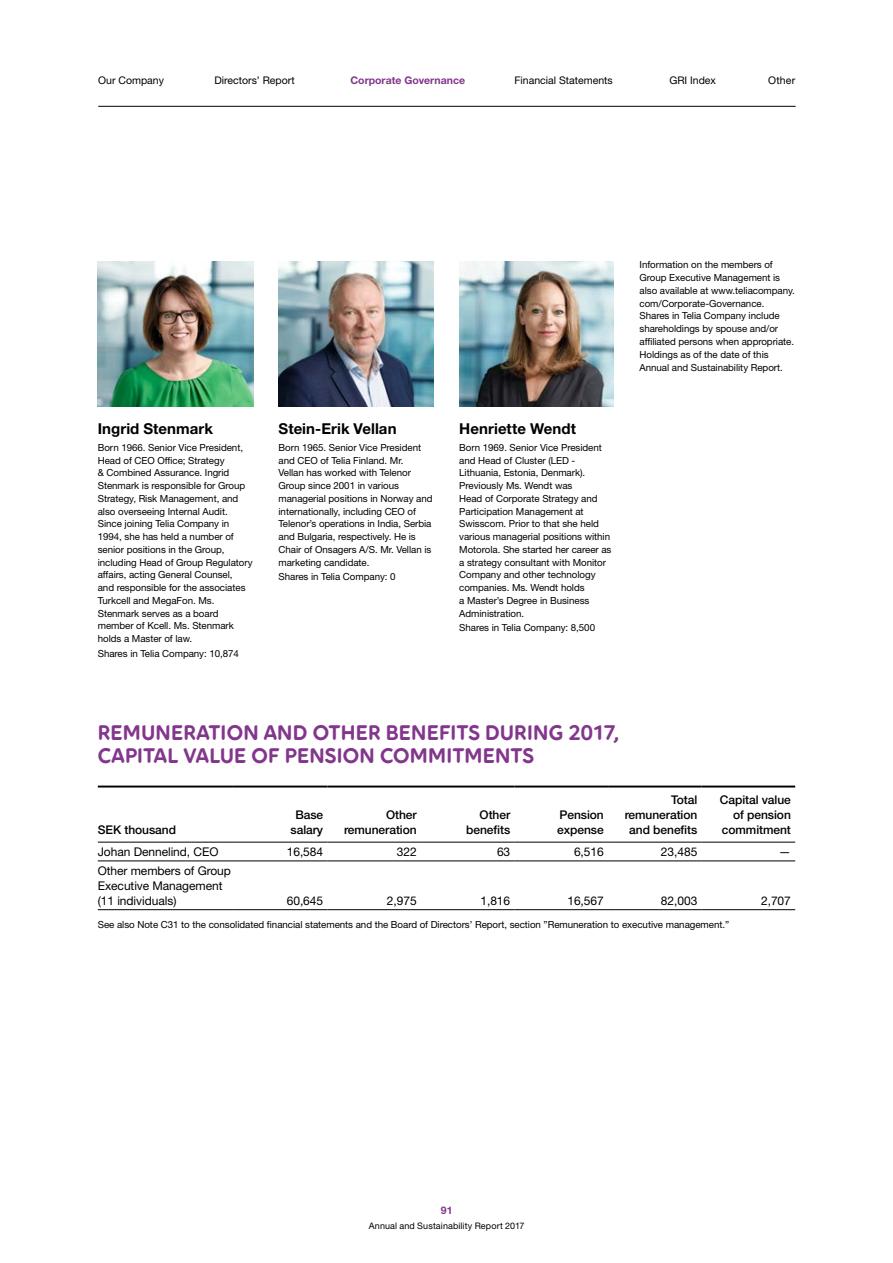
<style>
.page{position:relative;width:893px;height:1263px;background:#fff}
.page>*{position:absolute;margin:0;border:0;box-sizing:border-box;transform-origin:0 0}
.Sub-head1_övre_rad{font:21px "Pebble";letter-spacing:.015em;color:#82368c}
.Sub-head1{font:21px "Pebble";letter-spacing:.005em;color:#82368c}
.t1{font:700 15px "Helvetica Neue LT Std";letter-spacing:.005em;color:#000}
.TopRight{font:500 12px/15px "Helvetica Neue LT Std";letter-spacing:-.005em;color:#000;text-align:center}
.Leftalign{font:12px/15px "Helvetica Neue LT Std";letter-spacing:-.005em;color:#000}
.Rightalign{font:12px "Helvetica Neue LT Std";letter-spacing:-.005em;color:#000}
.TopLeft{font:500 12px "Helvetica Neue LT Std";letter-spacing:-.005em;color:#000}
.t2{font:10.5px "Helvetica Neue LT Std";color:#000}
.t3{font:700 10.5px "Helvetica Neue LT Std";color:#82368c}
.Styrelsen{font:9.75px/12.8px "Helvetica Neue LT Std";letter-spacing:-.005em;color:#000}
.Bodytext_mini{font:9.75px/12.8px "Helvetica Neue LT Std";letter-spacing:-.005em;color:#000}
.t4{font:9px "Helvetica Neue LT Std";letter-spacing:.015em;color:#000}
</style>
<div class="page">
<hr style="left:98px;top:106px;width:698px;height:1px;background:#000">
<img style="left:98px;top:261px;width:155px;height:145px">
<img style="left:279px;top:261px;width:155px;height:145px">
<img style="left:460px;top:261px;width:154px;height:145px">
<hr style="left:98px;top:785px;width:136px;height:2px;background:#000">
<hr style="left:98px;top:842px;width:136px;height:1px;background:#000">
<hr style="left:234px;top:785px;width:93px;height:2px;background:#000">
<hr style="left:327px;top:785px;width:94px;height:2px;background:#000">
<hr style="left:421px;top:785px;width:93px;height:2px;background:#000">
<hr style="left:514px;top:785px;width:94px;height:2px;background:#000">
<hr style="left:608px;top:785px;width:94px;height:2px;background:#000">
<hr style="left:702px;top:785px;width:93px;height:2px;background:#000">
<hr style="left:234px;top:842px;width:93px;height:1px;background:#000">
<hr style="left:327px;top:842px;width:94px;height:1px;background:#000">
<hr style="left:421px;top:842px;width:93px;height:1px;background:#000">
<hr style="left:514px;top:842px;width:94px;height:1px;background:#000">
<hr style="left:608px;top:842px;width:94px;height:1px;background:#000">
<hr style="left:702px;top:842px;width:93px;height:1px;background:#000">
<hr style="left:98px;top:861px;width:136px;height:1px;background:#000">
<hr style="left:234px;top:861px;width:93px;height:1px;background:#000">
<hr style="left:327px;top:861px;width:94px;height:1px;background:#000">
<hr style="left:421px;top:861px;width:93px;height:1px;background:#000">
<hr style="left:514px;top:861px;width:94px;height:1px;background:#000">
<hr style="left:608px;top:861px;width:94px;height:1px;background:#000">
<hr style="left:702px;top:861px;width:93px;height:1px;background:#000">
<hr style="left:98px;top:909px;width:136px;height:1px;background:#000">
<hr style="left:234px;top:909px;width:93px;height:1px;background:#000">
<hr style="left:327px;top:909px;width:94px;height:1px;background:#000">
<hr style="left:421px;top:909px;width:93px;height:1px;background:#000">
<hr style="left:514px;top:909px;width:94px;height:1px;background:#000">
<hr style="left:608px;top:909px;width:94px;height:1px;background:#000">
<hr style="left:702px;top:909px;width:93px;height:1px;background:#000">
<p class="t2" style="left:98px;top:74px;width:67px">Our Company</p>
<p class="t2" style="left:215px;top:74px;width:82px">Directors’ Report</p>
<p class="t3" style="left:350px;top:74px;width:116px">Corporate Governance</p>
<p class="t2" style="left:514px;top:74px;width:100px">Financial Statements</p>
<p class="t2" style="left:669px;top:74px;width:48px">GRI Index</p>
<p class="t2" style="left:768px;top:74px;width:29px">Other</p>
<p class="t1" style="left:98px;top:420px;width:117px">Ingrid Stenmark</p>
<p class="Styrelsen" style="left:98px;top:441px;width:156px">Born 1966. Senior Vice President,<br>Head of CEO Office; Strategy<br>&amp; Combined Assurance. Ingrid<br>Stenmark is responsible for Group<br>Strategy, Risk Management, and also overseeing Internal Audit.<br>Since joining Telia Company in<br>1994, she has held a number of senior positions in the Group, including Head of Group Regulatory affairs, acting General Counsel,<br>and responsible for the associates<br>Turkcell and MegaFon. Ms.<br>Stenmark serves as a board member of Kcell. Ms. Stenmark holds a Master of law.</p>
<p class="Styrelsen" style="left:98px;top:647px;width:143px">Shares in Telia Company: 10,874</p>
<p class="t1" style="left:279px;top:420px;width:120px">Stein-Erik Vellan</p>
<p class="Styrelsen" style="left:279px;top:441px;width:156px">Born 1965. Senior Vice President and CEO of Telia Finland. Mr.<br>Vellan has worked with Telenor<br>Group since 2001 in various managerial positions in Norway and internationally, including CEO of<br>Telenor’s operations in India, Serbia and Bulgaria, respectively. He is<br>Chair of Onsagers A/S. Mr. Vellan is marketing candidate.</p>
<p class="Styrelsen" style="left:279px;top:570px;width:119px">Shares in Telia Company: 0</p>
<p class="t1" style="left:459px;top:420px;width:118px">Henriette Wendt</p>
<p class="Styrelsen" style="left:459px;top:441px;width:154px">Born 1969. Senior Vice President and Head of Cluster (LED -<br>Lithuania, Estonia, Denmark).<br>Previously Ms. Wendt was<br>Head of Corporate Strategy and<br>Participation Management at<br>Swisscom. Prior to that she held various managerial positions within<br>Motorola. She started her career as a strategy consultant with Monitor<br>Company and other technology companies. Ms. Wendt holds<br>a Master’s Degree in Business<br>Administration.</p>
<p class="Styrelsen" style="left:459px;top:621px;width:137px">Shares in Telia Company: 8,500</p>
<p class="Bodytext_mini" style="left:640px;top:258px;width:157px">Information on the members of<br>Group Executive Management is also available at www.teliacompany. com/Corporate-Governance.<br>Shares in Telia Company include shareholdings by spouse and/or affiliated persons when appropriate.<br>Holdings as of the date of this<br>Annual and Sustainability Report.</p>
<p class="Sub-head1_övre_rad" style="left:98px;top:719px;width:523px">REMUNERATION AND OTHER BENEFITS DURING 2017,</p>
<p class="Sub-head1" style="left:98px;top:743px;width:438px">CAPITAL VALUE OF PENSION COMMITMENTS</p>
<p class="TopLeft" style="left:98px;top:822px;width:80px">SEK thousand</p>
<p class="TopRight" style="left:291px;top:807px;width:34px">Base salary</p>
<p class="TopRight" style="left:344px;top:807px;width:74px;text-align:right">Other remuneration</p>
<p class="TopRight" style="left:480px;top:807px;width:32px">Other</p>
<p class="TopRight" style="left:466px;top:822px;width:46px">benefits</p>
<p class="TopRight" style="left:559px;top:807px;width:46px">Pension</p>
<p class="TopRight" style="left:557px;top:822px;width:48px">expense</p>
<p class="TopRight" style="left:671px;top:792px;width:28px">Total</p>
<p class="TopRight" style="left:625px;top:807px;width:74px">remuneration and benefits</p>
<p class="TopRight" style="left:720px;top:792px;width:73px">Capital value</p>
<p class="TopRight" style="left:733px;top:807px;width:59px">of pension</p>
<p class="TopRight" style="left:722px;top:822px;width:71px">commitment</p>
<p class="Leftalign" style="left:98px;top:844px;width:122px">Johan Dennelind, CEO</p>
<p class="Rightalign" style="left:287px;top:844px;width:38px">16,584</p>
<p class="Rightalign" style="left:397px;top:844px;width:21px">322</p>
<p class="Rightalign" style="left:497px;top:844px;width:15px">63</p>
<p class="Rightalign" style="left:574px;top:844px;width:31px">6,516</p>
<p class="Rightalign" style="left:661px;top:844px;width:38px">23,485</p>
<p class="Rightalign" style="left:779px;top:844px;width:13px">—</p>
<p class="Leftalign" style="left:98px;top:863px;width:135px">Other members of Group<br>Executive Management (11 individuals)</p>
<p class="Rightalign" style="left:287px;top:893px;width:38px">60,645</p>
<p class="Rightalign" style="left:387px;top:893px;width:31px">2,975</p>
<p class="Rightalign" style="left:480px;top:893px;width:31px">1,816</p>
<p class="Rightalign" style="left:567px;top:893px;width:38px">16,567</p>
<p class="Rightalign" style="left:661px;top:893px;width:38px">82,003</p>
<p class="Rightalign" style="left:761px;top:893px;width:31px">2,707</p>
<p class="Bodytext_mini" style="left:98px;top:918px;width:633px">See also Note C31 to the consolidated financial statements and the Board of Directors’ Report, section ”Remuneration to executive management.”</p>
<p class="t3" style="left:441px;top:1204px;width:13px">91</p>
<p class="t4" style="left:369px;top:1220px;width:157px">Annual and Sustainability Report 2017</p>
</div>
